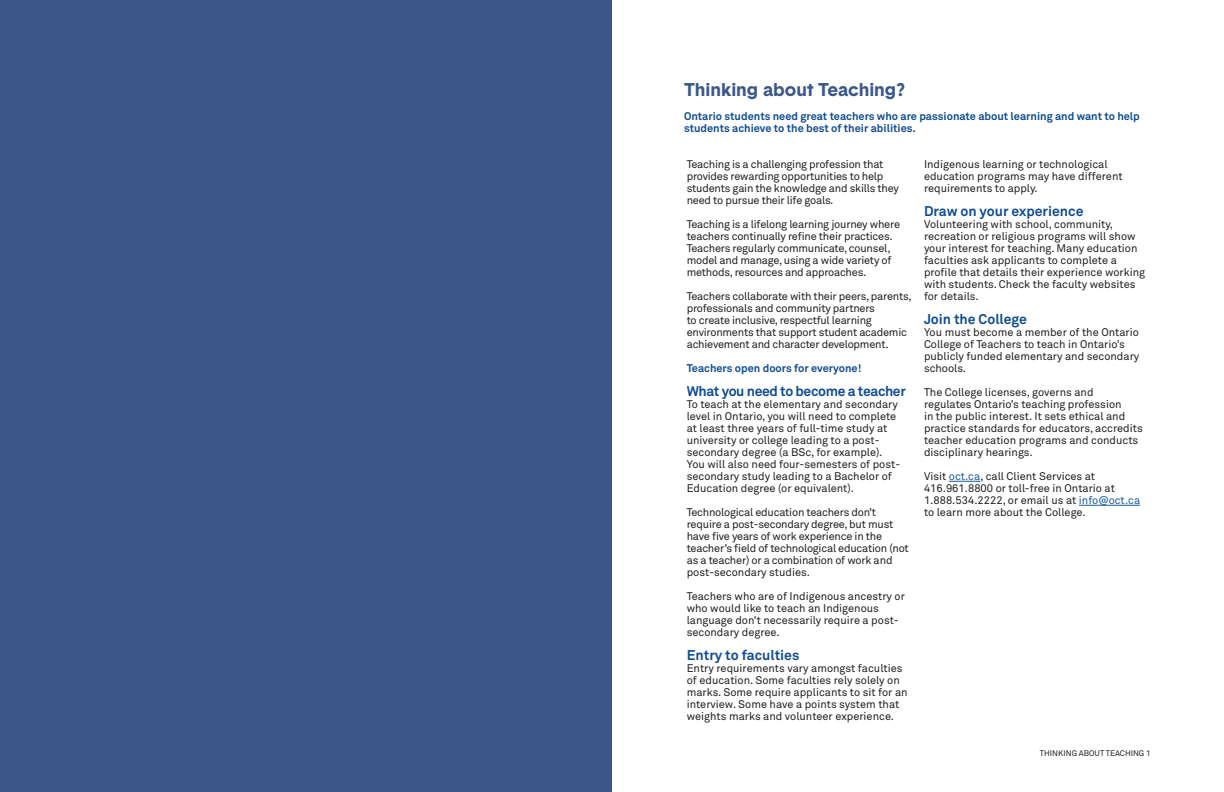
<style>
.page{position:relative;width:1224px;height:792px;background:#fff}
.page>*{position:absolute;margin:0;border:0;box-sizing:border-box;transform-origin:0 0}
.t1{font:700 18px "Basetica";color:#3b578a}
.Body_Subhead_h3{font:700 14px "Akkurat Pro";color:#0f4c93}
.Body_Subhead_h3-2{font:700 14px "Akkurat Pro";letter-spacing:-.025em;color:#0f4c93}
.body{font:11px/12px "Akkurat Pro";color:#231f20}
.body-2{font:11px/12px "Akkurat Pro";letter-spacing:-.02em;color:#231f20}
.Body_t{font:11px/12px "Akkurat Pro";letter-spacing:-.02em;color:#231f20}
.body-3{font:700 11px/12px "Akkurat Pro";color:#0f4c93}
.t2{font:8px "Akkurat Pro";color:#231f20}
.s1{color:#175d9e}
</style>
<div class="page">
<hr style="left:949px;top:481px;width:31px;height:1px;background:#175d9e">
<hr style="left:1079px;top:505px;width:61px;height:1px;background:#175d9e">
<div style="left:0;top:0;width:612px;height:792px;background:#3b578a"></div>
<h2 class="t1" style="left:684px;top:77px;width:223px">Thinking about Teaching?</h2>
<p class="body-3" style="left:684px;top:110px;width:457px">Ontario students need great teachers who are passionate about learning and want to help students achieve to the best of their abilities.</p>
<p class="body-2" style="left:687px;top:158px;width:214px">Teaching is a challenging profession that provides rewarding opportunities to help students gain the knowledge and skills they need to pursue their life goals.</p>
<p class="Body_t" style="left:687px;top:218px;width:215px">Teaching is a lifelong learning journey where teachers continually refine their practices.<br>Teachers regularly communicate, counsel, model and manage, using a wide variety of methods, resources and approaches.</p>
<p class="body-2" style="left:687px;top:290px;width:227px">Teachers collaborate with their peers, parents, professionals and community partners<br>to create inclusive, respectful learning environments that support student academic achievement and character development.</p>
<p class="body-3" style="left:687px;top:362px;width:176px">Teachers open doors for everyone!</p>
<h3 class="Body_Subhead_h3-2" style="left:687px;top:382px;width:221px">What you need to become a teacher</h3>
<p class="body" style="left:687px;top:398px;width:215px">To teach at the elementary and secondary level in Ontario, you will need to complete at least three years of full-time study at university or college leading to a post&shy;secondary degree (a BSc, for example).<br>You will also need four-semesters of post&shy;secondary study leading to a Bachelor of Education degree (or equivalent).</p>
<p class="body-2" style="left:687px;top:506px;width:224px">Technological education teachers don’t require a post-secondary degree, but must have five years of work experience in the teacher’s field of technological education (not as a teacher) or a combination of work and post-secondary studies.</p>
<p class="body" style="left:687px;top:590px;width:220px">Teachers who are of Indigenous ancestry or who would like to teach an Indigenous language don’t necessarily require a post&shy;secondary degree.</p>
<h3 class="Body_Subhead_h3" style="left:687px;top:646px;width:114px">Entry to faculties</h3>
<p class="body" style="left:687px;top:662px;width:222px">Entry requirements vary amongst faculties of education. Some faculties rely solely on marks. Some require applicants to sit for an interview. Some have a points system that weights marks and volunteer experience.</p>
<p class="body" style="left:924px;top:158px;width:200px">Indigenous learning or technological education programs may have different requirements to apply.</p>
<h3 class="Body_Subhead_h3" style="left:924px;top:202px;width:161px">Draw on your experience</h3>
<p class="body" style="left:924px;top:218px;width:223px">Volunteering with school, community, recreation or religious programs will show your interest for teaching. Many education faculties ask applicants to complete a profile that details their experience working with students. Check the faculty websites for details.</p>
<h3 class="Body_Subhead_h3" style="left:924px;top:310px;width:104px">Join the College</h3>
<p class="body" style="left:924px;top:326px;width:217px">You must become a member of the Ontario<br>College of Teachers to teach in Ontario’s publicly funded elementary and secondary schools.</p>
<p class="body" style="left:924px;top:386px;width:220px">The College licenses, governs and regulates Ontario’s teaching profession<br>in the public interest. It sets ethical and practice standards for educators, accredits teacher education programs and conducts disciplinary hearings.</p>
<p class="body" style="left:924px;top:470px;width:218px">Visit <span class="s1">oct.ca</span>, call Client Services at 416.961.8800 or toll-free in Ontario at 1.888.534.2222, or email us at <span class="s1">info@oct.ca </span>to learn more about the College.</p>
<p class="t2" style="left:1040px;top:749px;width:112px">THINKING ABOUT TEACHING 1</p>
</div>
